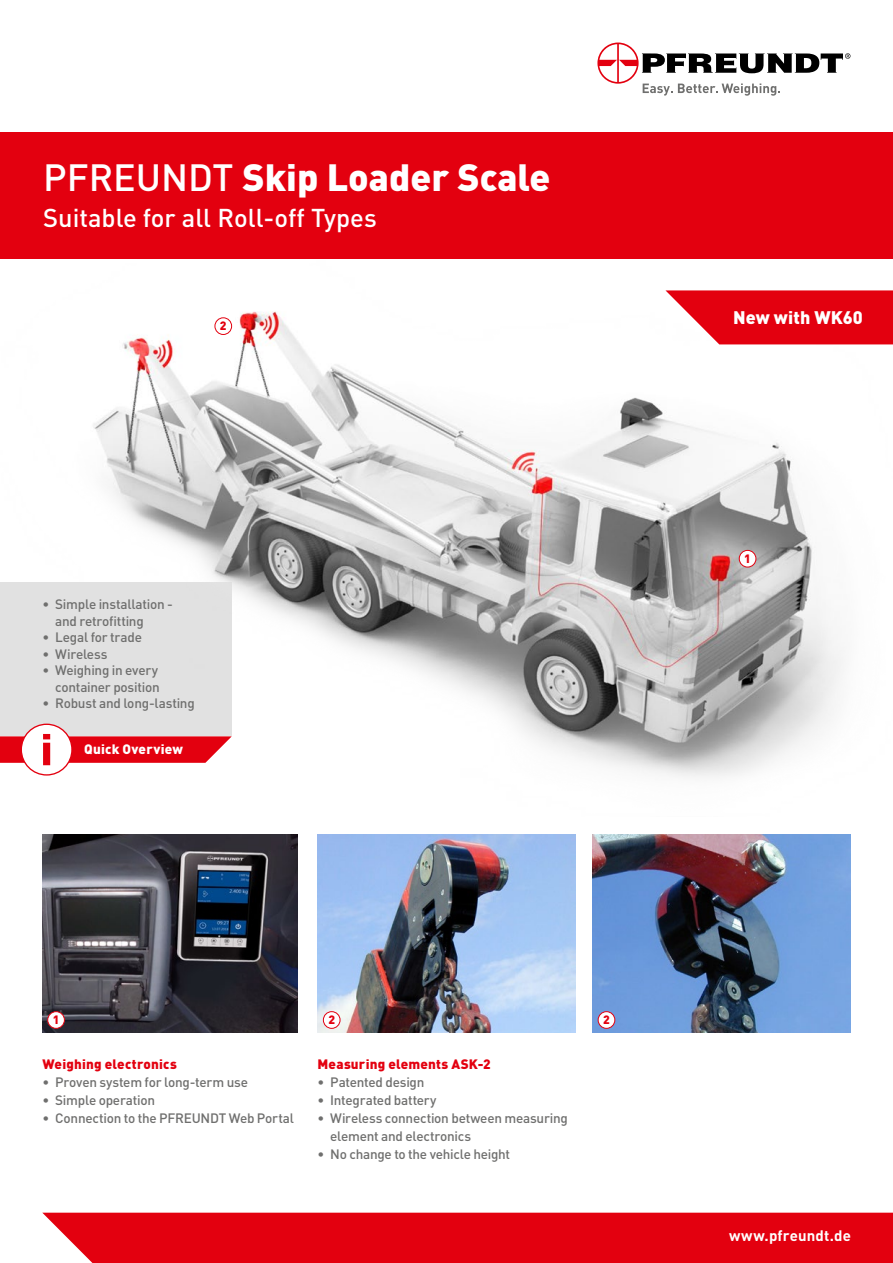
<style>
.page{position:relative;width:893px;height:1263px;background:#fff}
.page>*{position:absolute;margin:0;border:0;box-sizing:border-box;transform-origin:0 0}
.t1{font:900 37.5px "DIN Pro";color:#fff}
.t2{font:500 25.5px "DIN Pro";color:#fff}
.t3{font:900 18px "DIN Pro";color:#fff}
.t4{font:700 15px "DIN Pro";letter-spacing:.01em;color:#fff}
.t5{font:500 13.5px/16.5px "DIN Pro";letter-spacing:-.02em;color:#6f6f6e}
.t6{font:900 13.5px "DIN Pro";letter-spacing:.015em;color:#e3000f}
.t7{font:900 13.5px "DIN Pro";letter-spacing:.015em;color:#fff}
.t8{font:900 12px "DIN Pro";color:#e3000f}
.s1{font-weight:500}
</style>
<div class="page">
<img style="left:42px;top:835px;width:255px;height:198px">
<img style="left:317px;top:835px;width:258px;height:198px">
<img style="left:592px;top:835px;width:258px;height:198px">
<img style="left:0;top:311px;width:893px;height:466px">
<div style="left:739px;top:550px;width:17px;height:17px;background:#fff;border-radius:50%"></div>
<div style="left:739px;top:550px;width:17px;height:17px;border:1px solid #e3000f;border-radius:50%"></div>
<div style="left:48px;top:1012px;width:16px;height:16px;background:#fff;border-radius:50%"></div>
<div style="left:48px;top:1011px;width:17px;height:17px;border:1px solid #e3000f;border-radius:50%"></div>
<div style="left:323px;top:1012px;width:17px;height:16px;background:#fff;border-radius:50%"></div>
<div style="left:323px;top:1011px;width:17px;height:17px;border:1px solid #e3000f;border-radius:50%"></div>
<div style="left:598px;top:1012px;width:17px;height:16px;background:#fff;border-radius:50%"></div>
<div style="left:598px;top:1011px;width:17px;height:17px;border:1px solid #e3000f;border-radius:50%"></div>
<div style="left:215px;top:318px;width:17px;height:16px;background:#fff;border-radius:50%"></div>
<div style="left:215px;top:318px;width:17px;height:17px;border:1px solid #e3000f;border-radius:50%"></div>
<svg style="left:665px;top:290px;width:228px;height:54px;background:#e6212e"></svg>
<div style="left:0;top:133px;width:893px;height:126px;background:#e3000f"></div>
<div style="left:42px;top:1213px;width:851px;height:50px;background:#e3000f"></div>
<svg style="left:597px;top:43px;width:253px;height:53px"></svg>
<h1 class="t1" style="left:43px;top:152px;width:509px"><span class="s1">PFREUNDT</span> Skip Loader Scale</h1>
<h2 class="t2" style="left:43px;top:200px;width:335px">Suitable for all Roll-off Types</h2>
<p class="t8" style="left:220px;top:318px;width:8px">2</p>
<p class="t5" style="left:55px;top:596px;width:119px;text-indent:-13px">• Simple installation - and retrofitting</p>
<p class="t5" style="left:43px;top:629px;width:101px">• Legal for trade</p>
<p class="t5" style="left:43px;top:645px;width:67px">• Wireless</p>
<p class="t5" style="left:43px;top:662px;width:119px;text-align:right">• Weighing in every container position</p>
<p class="t5" style="left:43px;top:695px;width:154px">• Robust and long-lasting</p>
<p class="t7" style="left:84px;top:740px;width:100px">Quick Overview</p>
<p class="t8" style="left:53px;top:1011px;width:8px">1</p>
<p class="t8" style="left:328px;top:1011px;width:8px">2</p>
<p class="t8" style="left:603px;top:1011px;width:8px">2</p>
<p class="t6" style="left:43px;top:1054px;width:136px">Weighing electronics</p>
<p class="t5" style="left:43px;top:1073px;width:207px">• Proven system for long-term use</p>
<p class="t5" style="left:43px;top:1091px;width:114px">• Simple operation</p>
<p class="t5" style="left:43px;top:1109px;width:253px">• Connection to the PFREUNDT Web Portal</p>
<p class="t6" style="left:317px;top:1054px;width:175px">Measuring elements ASK-2</p>
<p class="t5" style="left:317px;top:1073px;width:108px">• Patented design</p>
<p class="t5" style="left:317px;top:1091px;width:121px">• Integrated battery</p>
<p class="t5" style="left:330px;top:1108px;width:239px;line-height:18px;text-indent:-13px">• Wireless connection between measuring element and electronics</p>
<p class="t5" style="left:317px;top:1145px;width:194px">• No change to the vehicle height</p>
<h3 class="t3" style="left:733px;top:306px;width:131px">New with WK60</h3>
<p class="t8" style="left:744px;top:550px;width:8px">1</p>
<p class="t4" style="left:729px;top:1226px;width:123px">www.pfreundt.de</p>
</div>
